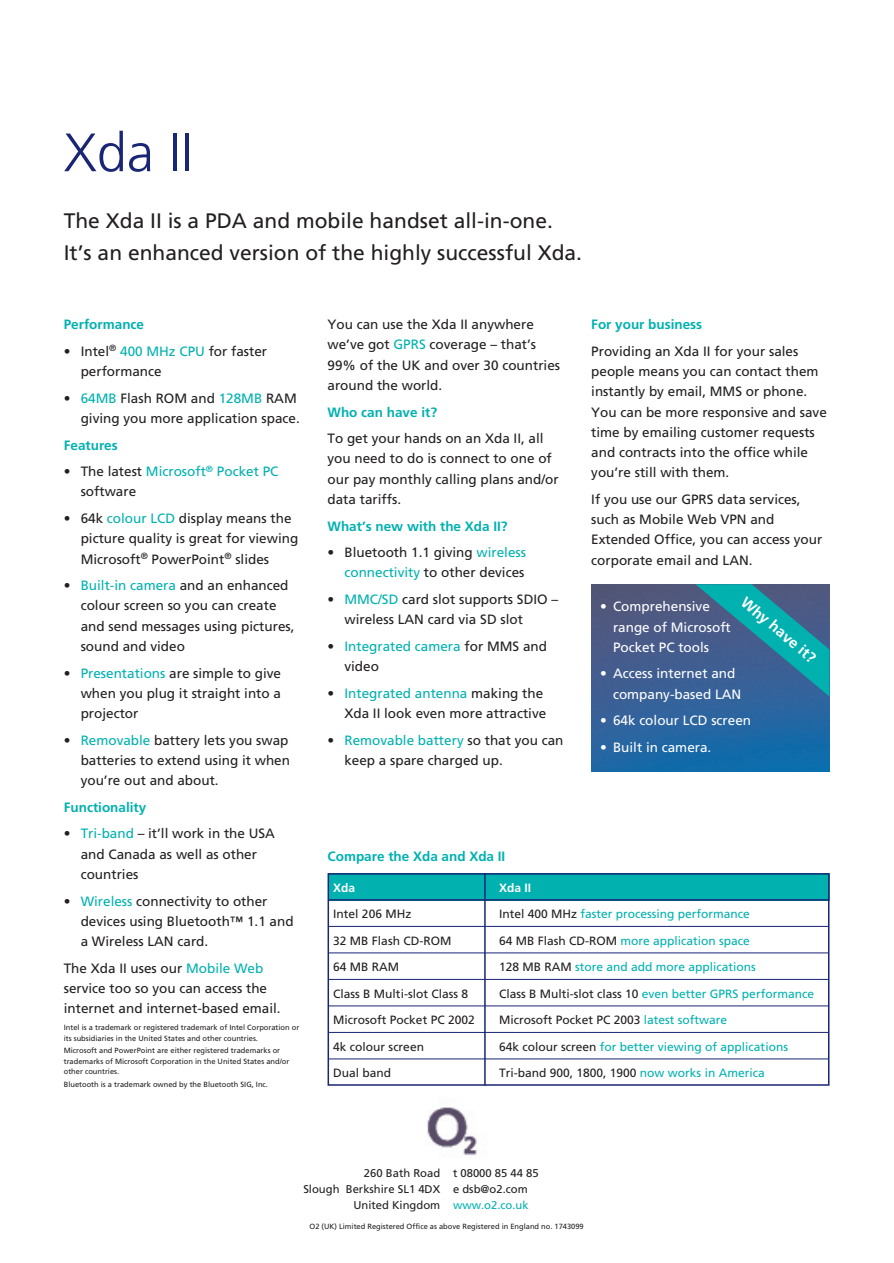
<style>
.page{position:relative;width:894px;height:1263px;background:#fff}
.page>*{position:absolute;margin:0;border:0;box-sizing:border-box;transform-origin:0 0}
.t1{font:300 54px "Frutiger";color:#192575}
.t2{font:21px/31.5px "Frutiger";color:#231f20}
.t3{font:700 15px "Frutiger";color:#fff}
.t4{font:13.5px/20.2px "Frutiger";color:#231f20}
.t5{font:13.5px/20.2px "Frutiger";color:#fff}
.t6{font:700 13.5px "Frutiger";color:#00b1b0}
.t7{font:13.5px/20.2px "Frutiger";color:#00b1b0}
.t8{font:12px "Frutiger";color:#00b1b0}
.t9{font:12px "Frutiger";color:#231f20}
.t10{font:700 12px "Frutiger";color:#fff}
.t11{font:11.25px "Frutiger";color:#231f20}
.t12{font:7.5px/10.5px "Frutiger";color:#231f20}
.s1{color:#00b1b0}
.s2{color:#231f20}
</style>
<div class="page">
<img style="left:427px;top:1107px;width:50px;height:48px">
<div style="left:327px;top:873px;width:502px;height:27px;background:#00b1b0"></div>
<img style="left:591px;top:584px;width:238px;height:187px">
<svg style="left:695px;top:584px;width:134px;height:113px;background:#2c7898"></svg>
<hr style="left:484px;top:873px;width:1px;height:213px;background:#192575">
<hr style="left:329px;top:899px;width:499px;height:2px;background:#192575">
<hr style="left:329px;top:926px;width:499px;height:1px;background:#192575">
<hr style="left:329px;top:953px;width:499px;height:1px;background:#192575">
<hr style="left:329px;top:979px;width:499px;height:1px;background:#192575">
<hr style="left:329px;top:1006px;width:499px;height:1px;background:#192575">
<hr style="left:329px;top:1032px;width:499px;height:1px;background:#192575">
<hr style="left:329px;top:1059px;width:499px;height:1px;background:#192575">
<div style="left:327px;top:873px;width:502px;height:213px;border:2px solid #192575"></div>
<h1 class="t1" style="left:64px;top:131px;width:130px">Xda II</h1>
<h2 class="t2" style="left:64px;top:207px;width:520px">The Xda II is a PDA and mobile handset all-in-one.<br>It’s an enhanced version of the highly successful Xda.</h2>
<p class="t6" style="left:64px;top:319px;width:82px">Performance</p>
<p class="t4" style="left:81px;top:342px;width:188px;text-indent:-17px">• Intel<sup>®</sup> <span class="s1">400 MHz CPU</span> for faster performance</p>
<p class="t4" style="left:64px;top:389px;width:237px;text-align:right">• <span class="s1">64MB</span> Flash ROM and <span class="s1">128MB</span> RAM giving you more application space.</p>
<p class="t6" style="left:64px;top:439px;width:56px">Features</p>
<p class="t4" style="left:81px;top:462px;width:199px;text-indent:-17px">• The latest <span class="s1">Microsoft</span><sup>®</sup> <span class="s1">Pocket PC </span>software</p>
<p class="t4" style="left:81px;top:509px;width:219px;text-indent:-17px">• 64k <span class="s1">colour LCD</span> display means the picture quality is great for viewing<br>Microsoft<sup>®</sup> PowerPoint<sup>®</sup> slides</p>
<p class="t4" style="left:81px;top:576px;width:215px;text-indent:-17px">• <span class="s1">Built-in camera</span> and an enhanced colour screen so you can create and send messages using pictures, sound and video</p>
<p class="t4" style="left:81px;top:664px;width:202px;text-align:justify;text-indent:-17px">• <span class="s1">Presentations</span> are simple to give when you plug it straight into a projector</p>
<p class="t4" style="left:81px;top:731px;width:211px;text-align:justify;text-indent:-17px">• <span class="s1">Removable</span> battery lets you swap batteries to extend using it when you’re out and about.</p>
<p class="t6" style="left:64px;top:802px;width:84px">Functionality</p>
<p class="t4" style="left:81px;top:825px;width:196px;text-indent:-17px">• <span class="s1">Tri-band</span> – it’ll work in the USA and Canada as well as other countries</p>
<p class="t4" style="left:81px;top:892px;width:214px;text-indent:-17px">• <span class="s1">Wireless</span> connectivity to other devices using Bluetooth™ 1.1 and a Wireless LAN card.</p>
<p class="t4" style="left:64px;top:959px;width:218px">The Xda II uses our <span class="s1">Mobile Web </span>service too so you can access the internet and internet-based email.</p>
<p class="t12" style="left:64px;top:1023px;width:237px">Intel is a trademark or registered trademark of Intel Corporation or its subsidiaries in the United States and other countries.</p>
<p class="t12" style="left:64px;top:1046px;width:227px">Microsoft and PowerPoint are either registered trademarks or trademarks of Microsoft Corporation in the United States and/or other countries.</p>
<p class="t12" style="left:64px;top:1080px;width:206px">Bluetooth is a trademark owned by the Bluetooth SIG, Inc.</p>
<p class="t4" style="left:327px;top:315px;width:234px">You can use the Xda II anywhere we’ve got <span class="s1">GPRS</span> coverage – that’s<br>99% of the UK and over 30 countries around the world.</p>
<p class="t6" style="left:327px;top:406px;width:111px">Who can have it?</p>
<p class="t4" style="left:327px;top:429px;width:232px">To get your hands on an Xda II, all you need to do is connect to one of our pay monthly calling plans and/or data tariffs.</p>
<p class="t6" style="left:327px;top:520px;width:182px">What’s new with the Xda II?</p>
<p class="t4" style="left:327px;top:543px;width:200px;text-align:right">• Bluetooth 1.1 giving <span class="s1">wireless connectivity</span> to other devices</p>
<p class="t4" style="left:344px;top:590px;width:215px;text-indent:-17px">• <span class="s1">MMC/SD</span> card slot supports SDIO – wireless LAN card via SD slot</p>
<p class="t7" style="left:344px;top:637px;width:204px;text-indent:-17px"><span class="s2">•</span> Integrated camera <span class="s2">for MMS and video</span></p>
<p class="t4" style="left:327px;top:684px;width:220px;text-align:right">• <span class="s1">Integrated antenna</span> making the<br>Xda II look even more attractive</p>
<p class="t4" style="left:344px;top:731px;width:221px;text-indent:-17px">• <span class="s1">Removable battery</span> so that you can keep a spare charged up.</p>
<p class="t6" style="left:591px;top:319px;width:112px">For your business</p>
<p class="t4" style="left:591px;top:342px;width:237px">Providing an Xda II for your sales people means you can contact them instantly by email, MMS or phone.<br>You can be more responsive and save time by emailing customer requests and contracts into the office while you’re still with them.</p>
<p class="t4" style="left:591px;top:490px;width:232px">If you use our GPRS data services, such as Mobile Web VPN and<br>Extended Office, you can access your corporate email and LAN.</p>
<p class="t5" style="left:613px;top:598px;width:119px;text-indent:-13px">• Comprehensive range of Microsoft<br>Pocket PC tools</p>
<p class="t5" style="left:613px;top:665px;width:130px;text-indent:-13px">• Access internet and company-based LAN</p>
<p class="t5" style="left:600px;top:712px;width:152px">• 64k colour LCD screen</p>
<p class="t5" style="left:600px;top:738px;width:113px">• Built in camera.</p>
<p class="t3" style="left:747px;top:595px;width:94px;rotate:40deg">Why have it?</p>
<p class="t6" style="left:327px;top:851px;width:179px">Compare the Xda and Xda II</p>
<p class="t10" style="left:333px;top:883px;width:24px">Xda</p>
<p class="t10" style="left:499px;top:883px;width:34px">Xda II</p>
<p class="t9" style="left:333px;top:909px;width:80px">Intel 206 MHz</p>
<p class="t8" style="left:499px;top:909px;width:252px"><span class="s2">Intel 400 MHz</span> faster processing performance</p>
<p class="t9" style="left:333px;top:936px;width:119px">32 MB Flash CD-ROM</p>
<p class="t8" style="left:499px;top:936px;width:252px"><span class="s2">64 MB Flash CD-ROM</span> more application space</p>
<p class="t9" style="left:333px;top:962px;width:67px">64 MB RAM</p>
<p class="t8" style="left:499px;top:962px;width:258px"><span class="s2">128 MB RAM</span> store and add more applications</p>
<p class="t9" style="left:333px;top:989px;width:136px">Class B Multi-slot Class 8</p>
<p class="t8" style="left:499px;top:989px;width:316px"><span class="s2">Class B Multi-slot class 10</span> even better GPRS performance</p>
<p class="t9" style="left:333px;top:1015px;width:143px">Microsoft Pocket PC 2002</p>
<p class="t9" style="left:499px;top:1015px;width:230px">Microsoft Pocket PC 2003 <span class="s1">latest software</span></p>
<p class="t9" style="left:333px;top:1042px;width:92px">4k colour screen</p>
<p class="t8" style="left:499px;top:1042px;width:290px"><span class="s2">64k colour screen</span> for better viewing of applications</p>
<p class="t9" style="left:333px;top:1068px;width:59px">Dual band</p>
<p class="t9" style="left:499px;top:1068px;width:267px">Tri-band 900, 1800, 1900 <span class="s1">now works in America</span></p>
<p class="t11" style="left:364px;top:1169px;width:176px">260 Bath Road t 08000 85 44 85</p>
<p class="t11" style="left:303px;top:1185px;width:226px">Slough Berkshire SL1 4DX e dsb@o2.com</p>
<p class="t11" style="left:353px;top:1201px;width:177px">United Kingdom <span class="s1">www.o2.co.uk</span></p>
<p class="t12" style="left:309px;top:1221px;width:276px">O2 (UK) Limited Registered Office as above Registered in England no. 1743099</p>
</div>
